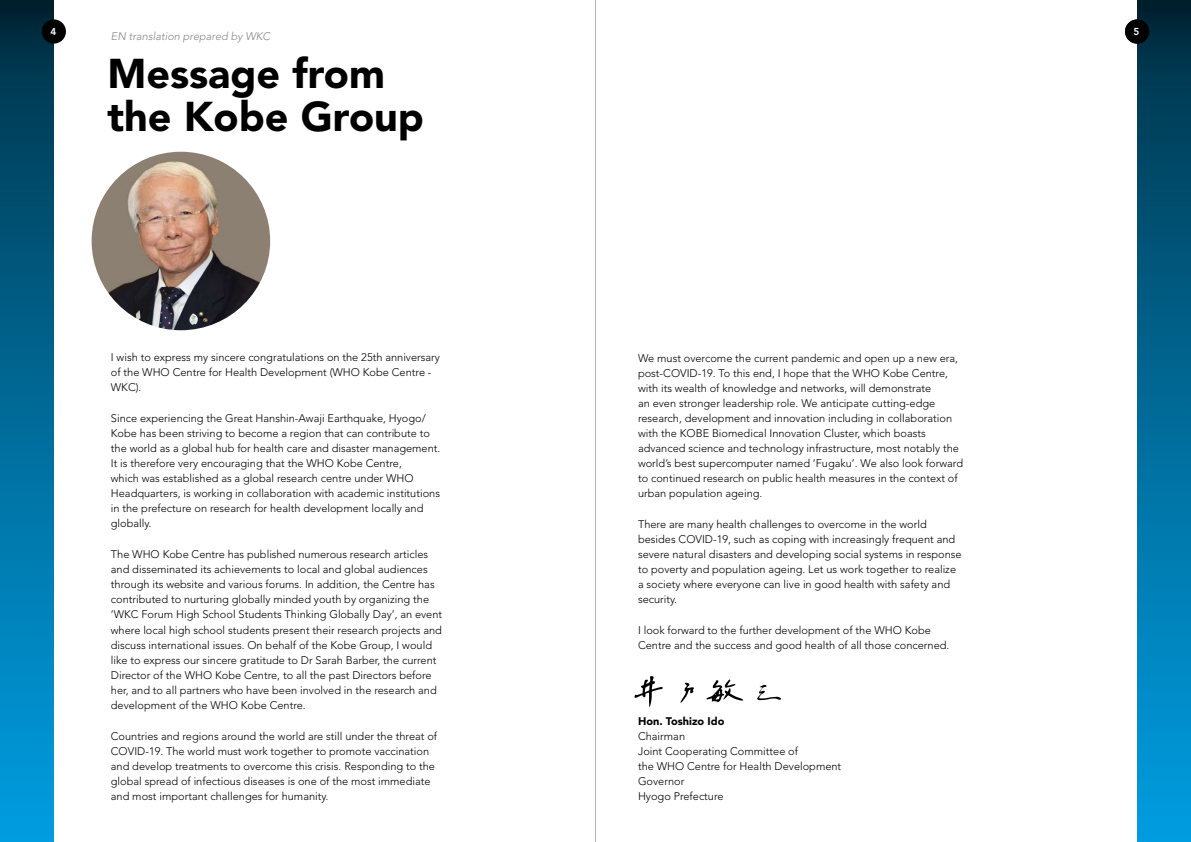
<style>
.page{position:relative;width:1191px;height:842px;background:#fff}
.page>*{position:absolute;margin:0;border:0;box-sizing:border-box;transform-origin:0 0}
.t1{font:900 41.3px/43.1px "Avenir LT Std";color:#000}
.t2{font:300 11px/15px "Avenir LT Std";color:#000}
.t3{font:italic 300 11px "Avenir LT Std";color:#878787}
.t4{font:900 11px "Avenir LT Std";color:#000}
.t5{font:800 10px "Avenir LT Std";color:#fff}
</style>
<div class="page">
<svg style="left:0;top:0;width:54px;height:842px;background:#006996"></svg>
<svg style="left:1137px;top:0;width:54px;height:842px;background:#006996"></svg>
<svg style="left:634px;top:676px;width:29px;height:31px"></svg>
<svg style="left:757px;top:685px;width:24px;height:15px"></svg>
<svg style="left:680px;top:682px;width:14px;height:21px"></svg>
<svg style="left:706px;top:679px;width:37px;height:23px"></svg>
<img style="left:92px;top:152px;width:178px;height:178px;border-radius:89px">
<div style="left:42px;top:19px;width:24px;height:25px;background:#000;border-radius:50%"></div>
<div style="left:1125px;top:19px;width:24px;height:25px;background:#000;border-radius:50%"></div>
<hr style="left:595px;top:0;width:1px;height:842px;background:#b3b2b2">
<p class="t5" style="left:50px;top:26px;width:7px">4</p>
<p class="t5" style="left:1133px;top:26px;width:7px">5</p>
<p class="t3" style="left:111px;top:30px;width:161px">EN translation prepared by WKC</p>
<h1 class="t1" style="left:107px;top:52px;width:318px">Message from the Kobe Group</h1>
<p class="t2" style="left:111px;top:350px;width:330px">I wish to express my sincere congratulations on the 25th anniversary of the WHO Centre for Health Development (WHO Kobe Centre -<br>WKC).</p>
<p class="t2" style="left:111px;top:411px;width:331px">Since experiencing the Great Hanshin-Awaji Earthquake, Hyogo/ Kobe has been striving to become a region that can contribute to the world as a global hub for health care and disaster management.<br>It is therefore very encouraging that the WHO Kobe Centre,<br>which was established as a global research centre under WHO Headquarters, is working in collaboration with academic institutions in the prefecture on research for health development locally and globally.</p>
<p class="t2" style="left:111px;top:547px;width:333px">The WHO Kobe Centre has published numerous research articles and disseminated its achievements to local and global audiences through its website and various forums. In addition, the Centre has contributed to nurturing globally minded youth by organizing the ‘WKC Forum High School Students Thinking Globally Day’, an event where local high school students present their research projects and discuss international issues. On behalf of the Kobe Group, I would like to express our sincere gratitude to Dr Sarah Barber, the current Director of the WHO Kobe Centre, to all the past Directors before her, and to all partners who have been involved in the research and development of the WHO Kobe Centre.</p>
<p class="t2" style="left:111px;top:728px;width:328px">Countries and regions around the world are still under the threat of COVID-19. The world must work together to promote vaccination and develop treatments to overcome this crisis. Responding to the global spread of infectious diseases is one of the most immediate and most important challenges for humanity.</p>
<p class="t2" style="left:638px;top:350px;width:326px">We must overcome the current pandemic and open up a new era, post-COVID-19. To this end, I hope that the WHO Kobe Centre, with its wealth of knowledge and networks, will demonstrate<br>an even stronger leadership role. We anticipate cutting-edge research, development and innovation including in collaboration with the KOBE Biomedical Innovation Cluster, which boasts advanced science and technology infrastructure, most notably the world’s best supercomputer named ‘Fugaku’. We also look forward to continued research on public health measures in the context of urban population ageing.</p>
<p class="t2" style="left:638px;top:516px;width:325px">There are many health challenges to overcome in the world besides COVID-19, such as coping with increasingly frequent and severe natural disasters and developing social systems in response to poverty and population ageing. Let us work together to realize a society where everyone can live in good health with safety and security.</p>
<p class="t2" style="left:638px;top:622px;width:313px">I look forward to the further development of the WHO Kobe<br>Centre and the success and good health of all those concerned.</p>
<p class="t4" style="left:638px;top:714px;width:88px">Hon. Toshizo Ido</p>
<p class="t2" style="left:638px;top:728px;width:205px">Chairman<br>Joint Cooperating Committee of<br>the WHO Centre for Health Development<br>Governor<br>Hyogo Prefecture</p>
</div>
